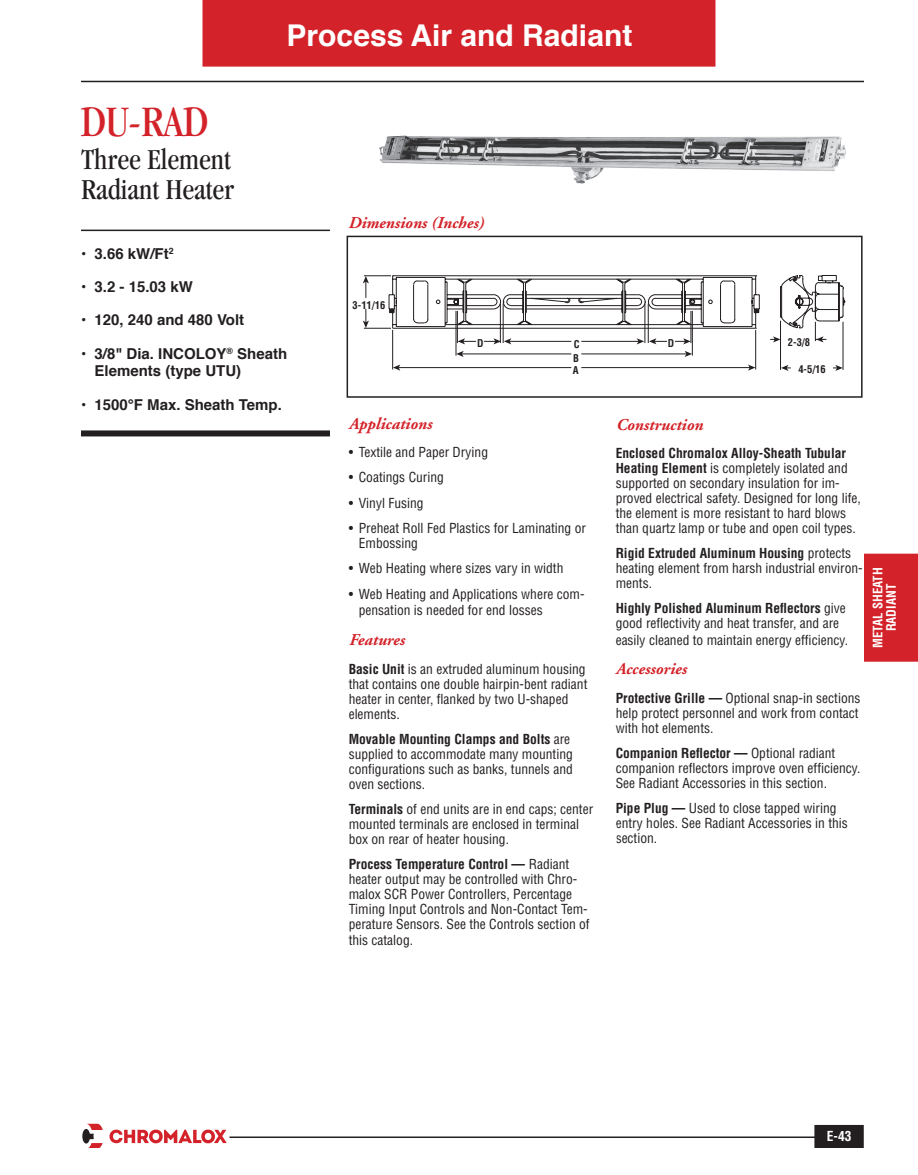
<style>
.page{position:relative;width:918px;height:1175px;background:#fff}
.page>*{position:absolute;margin:0;border:0;box-sizing:border-box;transform-origin:0 0}
.t1{font:condensed 45px "Garamond";color:#d32229}
.t2{font:condensed 30px/30px "Garamond";color:#231f20}
.t3{font:700 30px "Helvetica";color:#fff}
.t4{font:italic 700 16.5px "Adobe Garamond";color:#d32229}
.t5{font:700 15px/17.2px "Helvetica";color:#231f20}
.t6{font:condensed 13.5px/15px "Helvetica";color:#231f20}
.t7{font:700 condensed 13.5px "Helvetica";color:#fff}
.t8{font:700 condensed 12.75px/13.5px "Helvetica";color:#fff;text-align:center}
.t9{font:700 condensed 10.5px "Helvetica";color:#231f20}
.s1{font-weight:700}
</style>
<div class="page">
<div style="left:815px;top:1125px;width:48px;height:22px;background:#231f20"></div>
<div style="left:814px;top:1124px;width:50px;height:24px;border:2px solid #231f20"></div>
<hr style="left:81px;top:81px;width:783px;height:1px;background:#231f20">
<hr style="left:230px;top:1136px;width:588px;height:2px;background:#231f20">
<div style="left:202px;top:0;width:514px;height:67px;background:#d32229"></div>
<div style="left:864px;top:553px;width:54px;height:108px;background:#d32229"></div>
<svg style="left:109px;top:1129px;width:117px;height:15px"></svg>
<svg style="left:82px;top:1123px;width:21px;height:24px"></svg>
<hr style="left:456px;top:311px;width:1px;height:44px;background:#231f20">
<hr style="left:692px;top:311px;width:1px;height:44px;background:#231f20">
<hr style="left:462px;top:354px;width:111px;height:1px;background:#231f20">
<svg style="left:456px;top:351px;width:8px;height:6px"></svg>
<hr style="left:575px;top:354px;width:112px;height:1px;background:#231f20">
<svg style="left:685px;top:351px;width:7px;height:6px"></svg>
<hr style="left:392px;top:330px;width:1px;height:39px;background:#231f20">
<hr style="left:755px;top:330px;width:1px;height:39px;background:#231f20">
<hr style="left:398px;top:367px;width:175px;height:1px;background:#231f20">
<svg style="left:393px;top:364px;width:7px;height:6px"></svg>
<hr style="left:576px;top:367px;width:174px;height:1px;background:#231f20">
<svg style="left:748px;top:364px;width:7px;height:6px"></svg>
<hr style="left:780px;top:335px;width:1px;height:35px;background:#231f20">
<hr style="left:843px;top:322px;width:1px;height:48px;background:#231f20">
<svg style="left:781px;top:365px;width:10px;height:6px"></svg>
<svg style="left:833px;top:365px;width:10px;height:6px"></svg>
<svg style="left:363px;top:274px;width:483px;height:70px"></svg>
<hr style="left:503px;top:304px;width:1px;height:39px;background:#231f20">
<hr style="left:648px;top:304px;width:1px;height:39px;background:#231f20">
<hr style="left:81px;top:230px;width:249px;height:1px;background:#231f20">
<div style="left:81px;top:430px;width:249px;height:6px;background:#231f20"></div>
<div style="left:347px;top:236px;width:516px;height:162px;border:2px solid #231f20"></div>
<div style="left:351px;top:298px;width:36px;height:10px;background:#fff"></div>
<div style="left:476px;top:336px;width:8px;height:11px;background:#fff"></div>
<div style="left:667px;top:337px;width:8px;height:13px;background:#fff"></div>
<div style="left:572px;top:335px;width:9px;height:43px;background:#fff"></div>
<img style="left:379px;top:136px;width:467px;height:48px">
<h2 class="t3" style="left:287px;top:11px;width:347px">Process Air and Radiant</h2>
<h1 class="t1" style="left:81px;top:97px;width:129px">DU-RAD</h1>
<h2 class="t2" style="left:81px;top:144px;width:155px">Three Element<br>Radiant Heater</h2>
<p class="t5" style="left:81px;top:245px;width:94px">• 3.66 kW/Ft<sup>2</sup></p>
<p class="t5" style="left:81px;top:278px;width:113px">• 3.2 - 15.03 kW</p>
<p class="t5" style="left:81px;top:312px;width:165px">• 120, 240 and 480 Volt</p>
<p class="t5" style="left:95px;top:345px;width:194px;text-indent:-14px">• 3/8" Dia. INCOLOY<sup>®</sup> Sheath<br>Elements (type UTU)</p>
<p class="t5" style="left:81px;top:396px;width:202px">• 1500°F Max. Sheath Temp.</p>
<p class="t4" style="left:348px;top:214px;width:137px">Dimensions (Inches)</p>
<p class="t9" style="left:353px;top:298px;width:34px">3-11/16</p>
<p class="t9" style="left:477px;top:337px;width:8px">D</p>
<p class="t9" style="left:668px;top:337px;width:8px">D</p>
<p class="t9" style="left:574px;top:338px;width:7px">C</p>
<p class="t9" style="left:573px;top:352px;width:7px">B</p>
<p class="t9" style="left:788px;top:335px;width:24px">2-3/8</p>
<p class="t9" style="left:573px;top:364px;width:7px">A</p>
<p class="t9" style="left:798px;top:363px;width:29px">4-5/16</p>
<p class="t4" style="left:349px;top:414px;width:85px">Applications</p>
<p class="t6" style="left:349px;top:444px;width:141px">• Textile and Paper Drying</p>
<p class="t6" style="left:349px;top:470px;width:97px">• Coatings Curing</p>
<p class="t6" style="left:349px;top:495px;width:76px">• Vinyl Fusing</p>
<p class="t6" style="left:359px;top:520px;width:229px;text-indent:-10px">• Preheat Roll Fed Plastics for Laminating or<br>Embossing</p>
<p class="t6" style="left:349px;top:560px;width:216px">• Web Heating where sizes vary in width</p>
<p class="t6" style="left:359px;top:586px;width:227px;line-height:16.2px;text-indent:-10px">• Web Heating and Applications where com&shy;pensation is needed for end losses</p>
<p class="t4" style="left:349px;top:631px;width:57px">Features</p>
<p class="t6" style="left:349px;top:661px;width:240px"><span class="s1">Basic Unit</span> is an extruded aluminum housing that contains one double hairpin-bent radiant heater in center, flanked by two U-shaped elements.</p>
<p class="t6" style="left:349px;top:731px;width:226px"><span class="s1">Movable Mounting Clamps and Bolts</span> are supplied to accommodate many mounting configurations such as banks, tunnels and oven sections.</p>
<p class="t6" style="left:349px;top:801px;width:246px"><span class="s1">Terminals</span> of end units are in end caps; center mounted terminals are enclosed in terminal box on rear of heater housing.</p>
<p class="t6" style="left:349px;top:856px;width:243px"><span class="s1">Process Temperature Control —</span> Radiant heater output may be controlled with Chro&shy;malox SCR Power Controllers, Percentage Timing Input Controls and Non-Contact Tem&shy;perature Sensors. See the Controls section of this catalog.</p>
<p class="t4" style="left:616px;top:415px;width:89px">Construction</p>
<p class="t6" style="left:616px;top:445px;width:247px"><span class="s1">Enclosed Chromalox Alloy-Sheath Tubular Heating Element</span> is completely isolated and supported on secondary insulation for im&shy;proved electrical safety. Designed for long life, the element is more resistant to hard blows than quartz lamp or tube and open coil types.</p>
<p class="t6" style="left:616px;top:545px;width:249px"><span class="s1">Rigid Extruded Aluminum Housing</span> protects heating element from harsh industrial environ&shy;ments.</p>
<p class="t6" style="left:616px;top:600px;width:234px;line-height:15.6px"><span class="s1">Highly Polished Aluminum Reflectors</span> give good reflectivity and heat transfer, and are easily cleaned to maintain energy efficiency.</p>
<p class="t4" style="left:616px;top:660px;width:72px">Accessories</p>
<p class="t6" style="left:616px;top:690px;width:246px"><span class="s1">Protective Grille —</span> Optional snap-in sections help protect personnel and work from contact with hot elements.</p>
<p class="t6" style="left:616px;top:745px;width:246px"><span class="s1">Companion Reflector —</span> Optional radiant companion reflectors improve oven efficiency.<br>See Radiant Accessories in this section.</p>
<p class="t6" style="left:616px;top:800px;width:234px"><span class="s1">Pipe Plug —</span> Used to close tapped wiring entry holes. See Radiant Accessories in this section.</p>
<p class="t8" style="left:871px;top:648px;width:82px;rotate:-90deg">METAL SHEATH<br>RADIANT</p>
<p class="t7" style="left:827px;top:1127px;width:26px">E-43</p>
</div>
